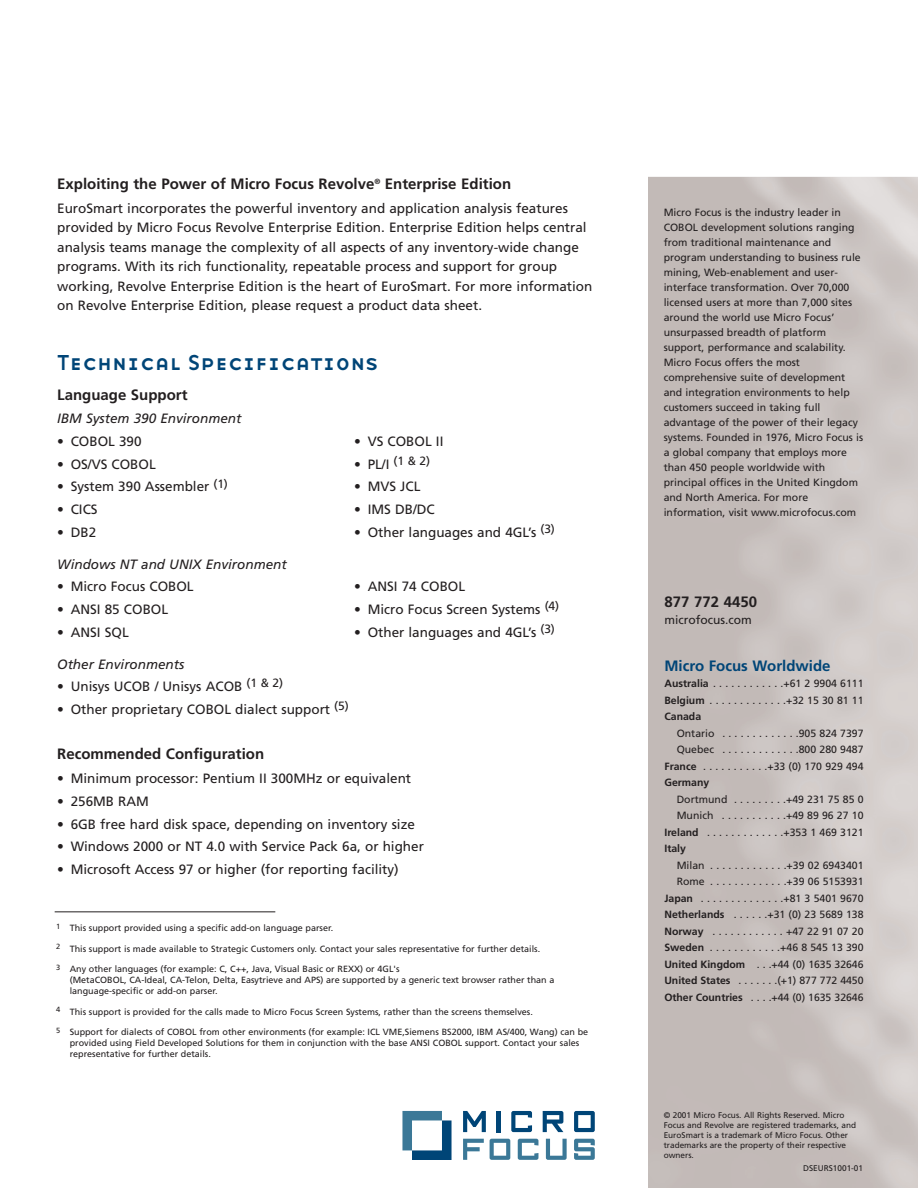
<style>
.page{position:relative;width:918px;height:1188px;background:#fff}
.page>*{position:absolute;margin:0;border:0;box-sizing:border-box;transform-origin:0 0}
.t1{font:22.5px "Base Nine Small Caps";color:#004577}
.t2{font:700 15px "Frutiger";color:#231f20}
.t3{font:700 15px "Frutiger";color:#004577}
.t4{font:13.5px/19.5px "Frutiger";color:#231f20}
.t5{font:italic 13.5px "Frutiger";color:#231f20}
.t6{font:12px "Frutiger";color:#231f20}
.t7{font:10.5px/15px "Frutiger";color:#231f20;text-align:justify}
.t8{font:700 10.5px "Frutiger";color:#231f20}
.t9{font:9px/10.8px "Frutiger";color:#231f20}
.t10{font:8.25px/9.9px "Frutiger";color:#231f20}
.s1{font-weight:700}
</style>
<div class="page">
<svg style="left:402px;top:1111px;width:50px;height:49px"></svg>
<svg style="left:463px;top:1111px;width:23px;height:21px"></svg>
<hr style="left:497px;top:1111px;width:4px;height:21px;background:#004577">
<svg style="left:511px;top:1111px;width:21px;height:21px"></svg>
<svg style="left:543px;top:1111px;width:20px;height:21px"></svg>
<svg style="left:574px;top:1111px;width:21px;height:21px"></svg>
<svg style="left:463px;top:1139px;width:21px;height:21px"></svg>
<svg style="left:490px;top:1139px;width:20px;height:21px"></svg>
<svg style="left:518px;top:1139px;width:20px;height:21px"></svg>
<svg style="left:546px;top:1139px;width:21px;height:21px"></svg>
<svg style="left:574px;top:1139px;width:21px;height:21px"></svg>
<hr style="left:55px;top:911px;width:220px;height:1px;background:#231f20">
<h2 class="t2" style="left:57px;top:178px;width:456px">Exploiting the Power of Micro Focus Revolve<sup>®</sup> Enterprise Edition</h2>
<p class="t4" style="left:57px;top:200px;width:537px">EuroSmart incorporates the powerful inventory and application analysis features provided by Micro Focus Revolve Enterprise Edition. Enterprise Edition helps central analysis teams manage the complexity of all aspects of any inventory-wide change programs. With its rich functionality, repeatable process and support for group working, Revolve Enterprise Edition is the heart of EuroSmart. For more information on Revolve Enterprise Edition, please request a product data sheet.</p>
<h1 class="t1" style="left:57px;top:349px;width:322px">Technical Specifications</h1>
<h2 class="t2" style="left:57px;top:388px;width:132px">Language Support</h2>
<p class="t5" style="left:57px;top:413px;width:186px">IBM System 390 Environment</p>
<p class="t4" style="left:57px;top:433px;width:86px">• COBOL 390</p>
<p class="t4" style="left:354px;top:433px;width:91px">• VS COBOL II</p>
<p class="t4" style="left:57px;top:455px;width:100px">• OS/VS COBOL</p>
<p class="t4" style="left:354px;top:455px;width:77px">• PL/I <sup>(1</sup> <sup>&amp;</sup> <sup>2)</sup></p>
<p class="t4" style="left:57px;top:478px;width:172px">• System 390 Assembler <sup>(1)</sup></p>
<p class="t4" style="left:354px;top:478px;width:68px">• MVS JCL</p>
<p class="t4" style="left:57px;top:501px;width:42px">• CICS</p>
<p class="t4" style="left:354px;top:501px;width:82px">• IMS DB/DC</p>
<p class="t4" style="left:57px;top:524px;width:40px">• DB2</p>
<p class="t4" style="left:354px;top:524px;width:202px">• Other languages and 4GL’s <sup>(3)</sup></p>
<p class="t5" style="left:57px;top:559px;width:231px">Windows NT and UNIX Environment</p>
<p class="t4" style="left:57px;top:578px;width:138px">• Micro Focus COBOL</p>
<p class="t4" style="left:354px;top:578px;width:113px">• ANSI 74 COBOL</p>
<p class="t4" style="left:57px;top:601px;width:113px">• ANSI 85 COBOL</p>
<p class="t4" style="left:354px;top:601px;width:206px">• Micro Focus Screen Systems <sup>(4)</sup></p>
<p class="t4" style="left:57px;top:624px;width:73px">• ANSI SQL</p>
<p class="t4" style="left:354px;top:624px;width:202px">• Other languages and 4GL’s <sup>(3)</sup></p>
<p class="t5" style="left:57px;top:659px;width:129px">Other Environments</p>
<p class="t4" style="left:57px;top:678px;width:227px">• Unisys UCOB / Unisys ACOB <sup>(1</sup> <sup>&amp;</sup> <sup>2)</sup></p>
<p class="t4" style="left:57px;top:701px;width:293px">• Other proprietary COBOL dialect support <sup>(5)</sup></p>
<h2 class="t2" style="left:57px;top:748px;width:209px">Recommended Configuration</h2>
<p class="t4" style="left:57px;top:770px;width:356px">• Minimum processor: Pentium II 300MHz or equivalent</p>
<p class="t4" style="left:57px;top:793px;width:93px">• 256MB RAM</p>
<p class="t4" style="left:57px;top:815px;width:359px">• 6GB free hard disk space, depending on inventory size</p>
<p class="t4" style="left:57px;top:838px;width:368px">• Windows 2000 or NT 4.0 with Service Pack 6a, or higher</p>
<p class="t4" style="left:57px;top:861px;width:343px">• Microsoft Access 97 or higher (for reporting facility)</p>
<p class="t9" style="left:56px;top:923px;width:279px"><sup>1</sup> This support provided using a specific add-on language parser.</p>
<p class="t9" style="left:56px;top:944px;width:486px"><sup>2</sup> This support is made available to Strategic Customers only. Contact your sales representative for further details.</p>
<p class="t9" style="left:70px;top:965px;width:486px;text-indent:-14px"><sup>3</sup> Any other languages (for example: C, C++, Java, Visual Basic or REXX) or 4GL's<br>(MetaCOBOL, CA-Ideal, CA-Telon, Delta, Easytrieve and APS) are supported by a generic text browser rather than a language-specific or add-on parser.</p>
<p class="t9" style="left:56px;top:1007px;width:478px"><sup>4</sup> This support is provided for the calls made to Micro Focus Screen Systems, rather than the screens themselves.</p>
<p class="t9" style="left:70px;top:1027px;width:520px;text-indent:-14px"><sup>5</sup> Support for dialects of COBOL from other environments (for example: ICL VME,Siemens BS2000, IBM AS/400, Wang) can be provided using Field Developed Solutions for them in conjunction with the base ANSI COBOL support. Contact your sales representative for further details.</p>
<p class="t7" style="left:664px;top:205px;width:201px;text-align:left">Micro Focus is the industry leader in COBOL development solutions ranging from traditional maintenance and program understanding to business rule mining, Web-enablement and user&shy;interface transformation. Over 70,000 licensed users at more than 7,000 sites around the world use Micro Focus’ unsurpassed breadth of platform support, performance and scalability.<br>Micro Focus offers the most comprehensive suite of development and integration environments to help customers succeed in taking full advantage of the power of their legacy systems. Founded in 1976, Micro Focus is a global company that employs more than 450 people worldwide with principal offices in the United Kingdom and North America. For more information, visit www.microfocus.com</p>
<h2 class="t2" style="left:664px;top:596px;width:94px">877 772 4450</h2>
<p class="t6" style="left:664px;top:615px;width:89px">microfocus.com</p>
<h2 class="t3" style="left:664px;top:660px;width:168px">Micro Focus Worldwide</h2>
<p class="t7" style="left:664px;top:676px;width:201px;line-height:16.5px"><span class="s1">Australia</span> . . . . . . . . . . . .+61 2 9904 6111<br><span class="s1">Belgium</span> . . . . . . . . . . . . .+32 15 30 81 11<br><span class="s1">Canada</span></p>
<p class="t7" style="left:677px;top:726px;width:188px">Ontario . . . . . . . . . . . . .905 824 7397</p>
<p class="t7" style="left:677px;top:743px;width:188px">Quebec . . . . . . . . . . . . .800 280 9487</p>
<p class="t7" style="left:664px;top:759px;width:201px"><span class="s1">France</span> . . . . . . . . . . .+33 (0) 170 929 494</p>
<p class="t8" style="left:664px;top:778px;width:46px">Germany</p>
<p class="t7" style="left:677px;top:792px;width:188px">Dortmund . . . . . . . . .+49 231 75 85 0</p>
<p class="t7" style="left:677px;top:809px;width:188px">Munich . . . . . . . . . . .+49 89 96 27 10</p>
<p class="t7" style="left:664px;top:825px;width:201px"><span class="s1">Ireland</span> . . . . . . . . . . . . .+353 1 469 3121</p>
<p class="t8" style="left:664px;top:844px;width:23px">Italy</p>
<p class="t7" style="left:664px;top:858px;width:201px;line-height:16.5px;text-align:right">Milan . . . . . . . . . . . . .+39 02 6943401<br>Rome . . . . . . . . . . . . .+39 06 5153931<br><span class="s1">Japan</span> . . . . . . . . . . . . . .+81 3 5401 9670<br><span class="s1">Netherlands</span> . . . . . .+31 (0) 23 5689 138<br><span class="s1">Norway</span> . . . . . . . . . . . . +47 22 91 07 20<br><span class="s1">Sweden</span> . . . . . . . . . . . .+46 8 545 13 390<br><span class="s1">United Kingdom</span> . . .+44 (0) 1635 32646<br><span class="s1">United States</span> . . . . . . .(+1) 877 772 4450<br><span class="s1">Other Countries</span> . . . .+44 (0) 1635 32646</p>
<p class="t10" style="left:664px;top:1111px;width:194px">© 2001 Micro Focus. All Rights Reserved. Micro Focus and Revolve are registered trademarks, and EuroSmart is a trademark of Micro Focus. Other trademarks are the property of their respective owners.</p>
<p class="t10" style="left:803px;top:1164px;width:62px">DSEURS1001-01</p>
</div>
